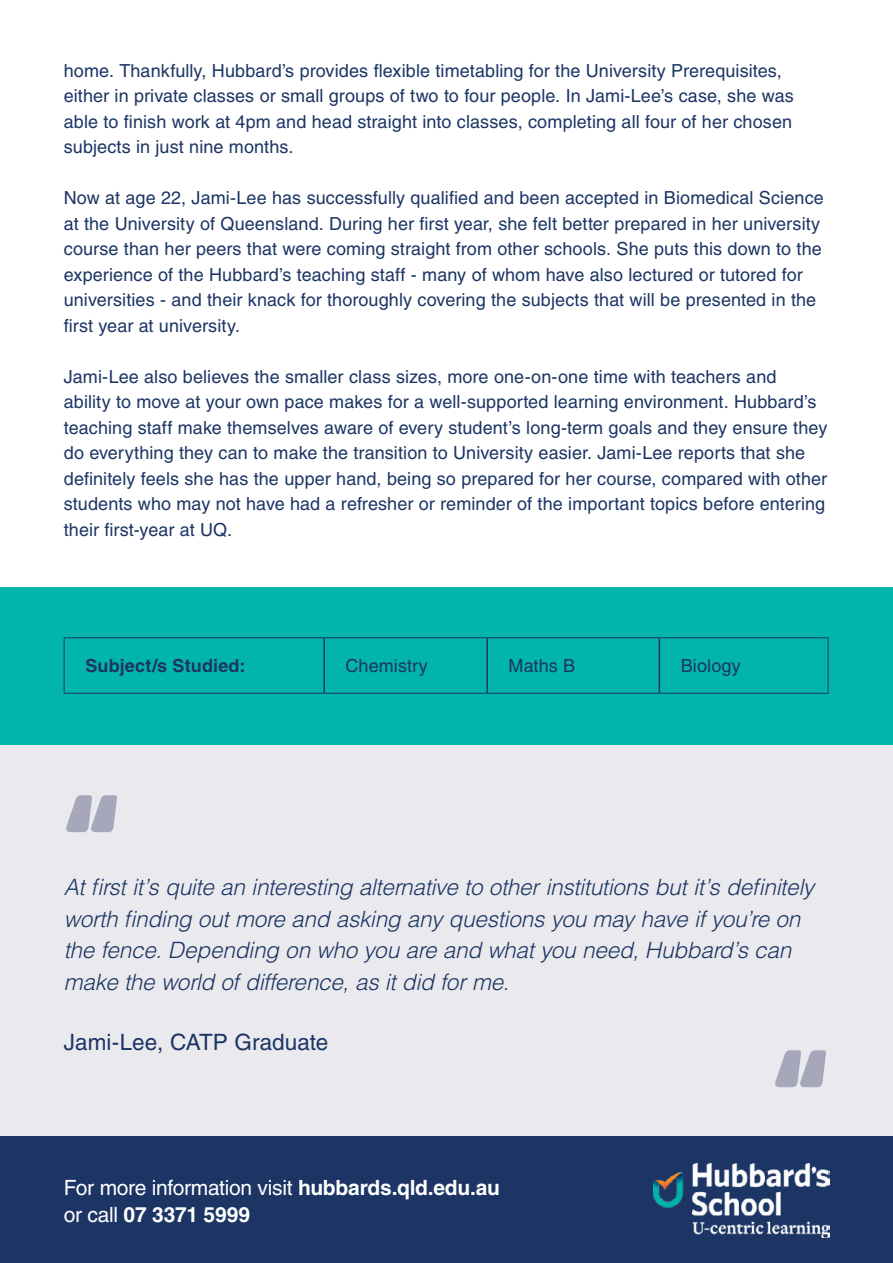
<style>
.page{position:relative;width:893px;height:1263px;background:#fff}
.page>*{position:absolute;margin:0;border:0;box-sizing:border-box;transform-origin:0 0}
.t1{font:900 120px "Panton";color:#a7a7bc}
.t2{font:italic 300 22.5px/31.5px "Helvetica LT Std";letter-spacing:-.01em;color:#1c3564}
.t3{font:22.5px "Helvetica LT Std";color:#1c3564}
.t4{font:21px/27px "Helvetica LT Std";letter-spacing:-.015em;color:#fff}
.t5{font:18px/25.5px "Helvetica LT Std";letter-spacing:.005em;color:#1c3564}
.t6{font:700 18px "Helvetica LT Std";letter-spacing:.01em;color:#1c3564}
.s1{font-weight:700}
</style>
<div class="page">
<div style="left:0;top:1135px;width:893px;height:128px;background:#1c3564"></div>
<img style="left:653px;top:1163px;width:176px;height:74px">
<div style="left:0;top:744px;width:893px;height:391px;background:#eaeaee"></div>
<div style="left:0;top:587px;width:893px;height:157px;background:#02b5ab"></div>
<hr style="left:323px;top:638px;width:2px;height:55px;background:#1c3564">
<hr style="left:486px;top:638px;width:2px;height:55px;background:#1c3564">
<hr style="left:659px;top:638px;width:1px;height:55px;background:#1c3564">
<hr style="left:64px;top:637px;width:260px;height:1px;background:#1c3564">
<hr style="left:64px;top:638px;width:1px;height:55px;background:#1c3564">
<hr style="left:324px;top:637px;width:163px;height:1px;background:#1c3564">
<hr style="left:487px;top:637px;width:172px;height:1px;background:#1c3564">
<hr style="left:659px;top:637px;width:169px;height:1px;background:#1c3564">
<hr style="left:828px;top:638px;width:1px;height:55px;background:#1c3564">
<hr style="left:64px;top:693px;width:260px;height:1px;background:#1c3564">
<hr style="left:324px;top:693px;width:163px;height:1px;background:#1c3564">
<hr style="left:487px;top:693px;width:172px;height:1px;background:#1c3564">
<hr style="left:659px;top:693px;width:169px;height:1px;background:#1c3564">
<p class="t5" style="left:64px;top:58px;width:732px">home. Thankfully, Hubbard’s provides flexible timetabling for the University Prerequisites, either in private classes or small groups of two to four people. In Jami-Lee’s case, she was able to finish work at 4pm and head straight into classes, completing all four of her chosen subjects in just nine months.</p>
<p class="t5" style="left:64px;top:185px;width:762px">Now at age 22, Jami-Lee has successfully qualified and been accepted in Biomedical Science at the University of Queensland. During her first year, she felt better prepared in her university course than her peers that were coming straight from other schools. She puts this down to the experience of the Hubbard’s teaching staff - many of whom have also lectured or tutored for universities - and their knack for thoroughly covering the subjects that will be presented in the first year at university.</p>
<p class="t5" style="left:64px;top:364px;width:765px">Jami-Lee also believes the smaller class sizes, more one-on-one time with teachers and ability to move at your own pace makes for a well-supported learning environment. Hubbard’s teaching staff make themselves aware of every student’s long-term goals and they ensure they do everything they can to make the transition to University easier. Jami-Lee reports that she definitely feels she has the upper hand, being so prepared for her course, compared with other students who may not have had a refresher or reminder of the important topics before entering their first-year at UQ.</p>
<p class="t6" style="left:85px;top:655px;width:162px">Subject/s Studied:</p>
<p class="t5" style="left:345px;top:653px;width:84px">Chemistry</p>
<p class="t5" style="left:508px;top:653px;width:68px">Maths B</p>
<p class="t5" style="left:681px;top:653px;width:62px">Biology</p>
<h1 class="t1" style="left:64px;top:761px;width:58px">“</h1>
<p class="t2" style="left:64px;top:871px;width:752px">At first it’s quite an interesting alternative to other institutions but it’s definitely worth finding out more and asking any questions you may have if you’re on the fence. Depending on who you are and what you need, Hubbard’s can make the world of difference, as it did for me.</p>
<p class="t3" style="left:64px;top:1029px;width:266px">Jami-Lee, CATP Graduate</p>
<p class="t4" style="left:64px;top:1173px;width:438px">For more information visit <span class="s1">hubbards.qld.edu.au </span>or call <span class="s1">07 3371 5999</span></p>
<h1 class="t1" style="left:773px;top:1016px;width:58px">“</h1>
</div>
